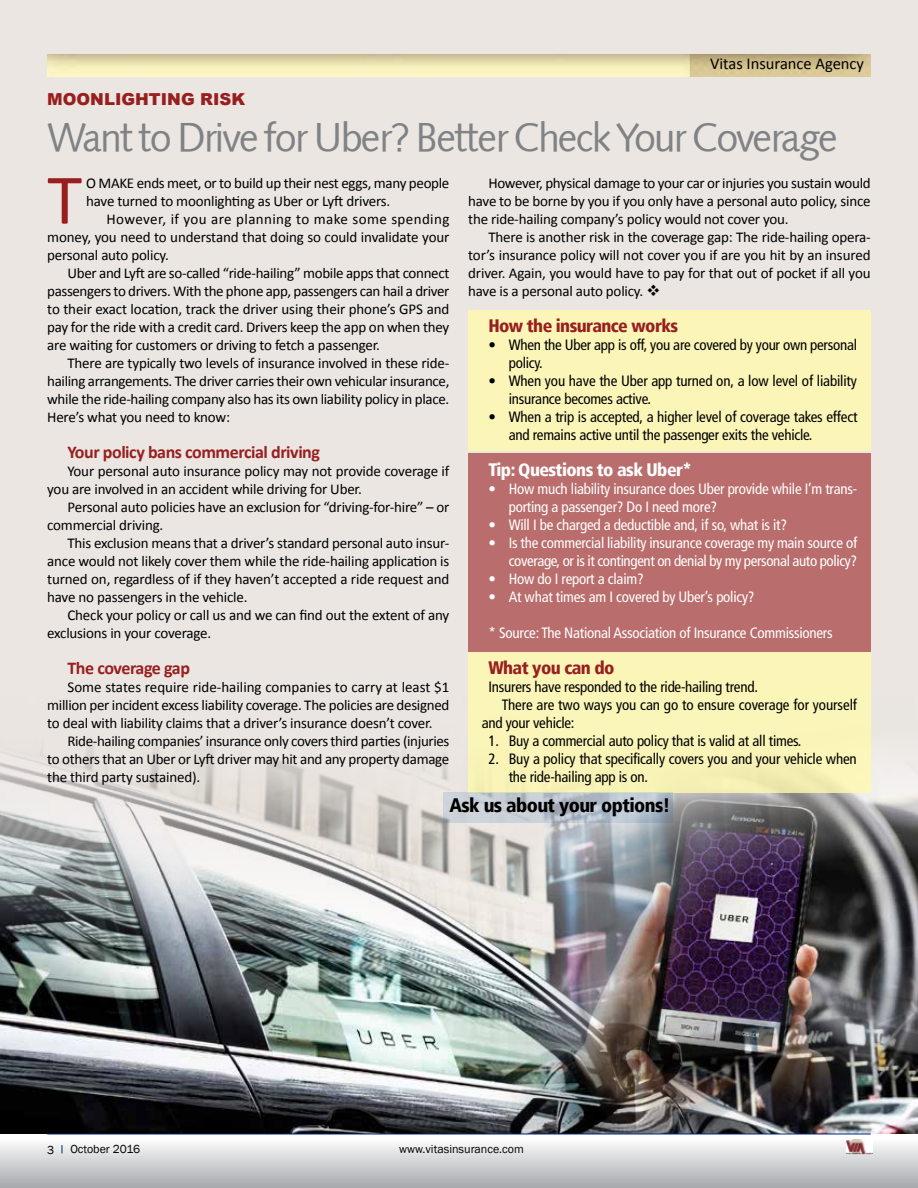
<style>
.page{position:relative;width:918px;height:1188px;background:#ebe6e2}
.page>*{position:absolute;margin:0;border:0;box-sizing:border-box;transform-origin:0 0}
.t1{font:71.7px "Calibri";color:#981f20}
.t2{font:39px "Symphony";letter-spacing:-.04em;color:#808285}
.t3{font:900 condensed 19.5px "Frutiger LT";letter-spacing:-.03em;color:#000}
.t4{font:700 18px "Calibri";letter-spacing:-.025em;color:#981f20}
.t5{font:900 condensed 18px "Frutiger LT";letter-spacing:-.03em;color:#981f20}
.t6{font:900 condensed 18px "Frutiger LT";letter-spacing:-.03em;color:#fff}
.t7{font:16.5px "Calibri";color:#000}
.t8{font:900 16.5px "Arial";color:#981f20}
.t9{font:15px/18px "Calibri";letter-spacing:-.015em;color:#000;text-align:justify}
.t10{font:condensed 15px/18px "Frutiger LT";letter-spacing:-.015em;color:#000}
.t11{font:condensed 15px/18px "Frutiger LT";letter-spacing:-.015em;color:#fff}
.t12{font:12px "Franklin Gothic";color:#000}
</style>
<div class="page">
<img style="left:0;top:746px;width:918px;height:388px">
<img style="left:490px;top:746px;width:428px;height:383px">
<div style="left:468px;top:652px;width:403px;height:140px;background:#faf5b8"></div>
<div style="left:468px;top:453px;width:403px;height:198px;background:#b96e6d"></div>
<div style="left:468px;top:311px;width:403px;height:140px;background:#fbf5b8"></div>
<div style="left:0;top:1134px;width:918px;height:54px;background:linear-gradient(to bottom,#fff,#a7aaad)"></div>
<svg style="left:0;top:1134px;width:1px;height:54px"></svg>
<hr style="left:47px;top:1134px;width:824px;height:1px;background:#00287a">
<img style="left:47px;top:54px;width:824px;height:22px">
<img style="left:846px;top:1140px;width:26px;height:15px">
<svg style="left:443px;top:792px;width:229px;height:31px;background:#bcc5cd"></svg>
<p class="t8" style="left:47px;top:87px;width:199px">MOONLIGHTING RISK</p>
<p class="t7" style="left:710px;top:53px;width:155px">Vitas Insurance Agency</p>
<h2 class="t2" style="left:47px;top:114px;width:792px">Want to Drive for Uber? Better Check Your Coverage</h2>
<h1 class="t1" style="left:47px;top:154px;width:36px">T</h1>
<p class="t9" style="left:86px;top:174px;width:365px">O MAKE ends meet, or to build up their nest eggs, many people have turned to moonlighting as Uber or Lyft drivers.</p>
<p class="t9" style="left:47px;top:210px;width:404px;text-indent:59px">However, if you are planning to make some spending money, you need to understand that doing so could invalidate your personal auto policy.</p>
<p class="t9" style="left:47px;top:264px;width:404px;text-indent:20px">Uber and Lyft are so-called “ride-hailing” mobile apps that connect passengers to drivers. With the phone app, passengers can hail a driver to their exact location, track the driver using their phone’s GPS and pay for the ride with a credit card. Drivers keep the app on when they are waiting for customers or driving to fetch a passenger.</p>
<p class="t9" style="left:47px;top:354px;width:404px;text-indent:20px">There are typically two levels of insurance involved in these ride&shy;hailing arrangements. The driver carries their own vehicular insurance, while the ride-hailing company also has its own liability policy in place.<br>Here’s what you need to know:</p>
<p class="t4" style="left:68px;top:440px;width:254px">Your policy bans commercial driving</p>
<p class="t9" style="left:47px;top:462px;width:404px;text-indent:20px">Your personal auto insurance policy may not provide coverage if you are involved in an accident while driving for Uber.</p>
<p class="t9" style="left:47px;top:498px;width:404px;text-indent:20px">Personal auto policies have an exclusion for “driving-for-hire” – or commercial driving.</p>
<p class="t9" style="left:47px;top:534px;width:404px;text-indent:20px">This exclusion means that a driver’s standard personal auto insur&shy;ance would not likely cover them while the ride-hailing application is turned on, regardless of if they haven’t accepted a ride request and have no passengers in the vehicle.</p>
<p class="t9" style="left:47px;top:606px;width:404px;text-indent:20px">Check your policy or call us and we can find out the extent of any exclusions in your coverage.</p>
<p class="t4" style="left:68px;top:656px;width:124px">The coverage gap</p>
<p class="t9" style="left:47px;top:678px;width:404px;text-indent:20px">Some states require ride-hailing companies to carry at least $1 million per incident excess liability coverage. The policies are designed to deal with liability claims that a driver’s insurance doesn’t cover.</p>
<p class="t9" style="left:47px;top:732px;width:404px;text-indent:20px">Ride-hailing companies’ insurance only covers third parties (injuries to others that an Uber or Lyft driver may hit and any property damage the third party sustained).</p>
<p class="t9" style="left:468px;top:174px;width:404px;text-indent:20px">However, physical damage to your car or injuries you sustain would have to be borne by you if you only have a personal auto policy, since the ride-hailing company’s policy would not cover you.</p>
<p class="t9" style="left:468px;top:228px;width:404px;text-indent:20px">There is another risk in the coverage gap: The ride-hailing opera&shy;tor’s insurance policy will not cover you if are you hit by an insured driver. Again, you would have to pay for that out of pocket if all you have is a personal auto policy. ❖</p>
<p class="t5" style="left:488px;top:314px;width:191px">How the insurance works</p>
<p class="t10" style="left:509px;top:335px;width:350px;text-indent:-20px">• When the Uber app is off, you are covered by your own personal policy.</p>
<p class="t10" style="left:509px;top:371px;width:350px;text-indent:-20px">• When you have the Uber app turned on, a low level of liability insurance becomes active.</p>
<p class="t10" style="left:509px;top:407px;width:350px;text-indent:-20px">• When a trip is accepted, a higher level of coverage takes effect and remains active until the passenger exits the vehicle.</p>
<p class="t6" style="left:488px;top:458px;width:205px">Tip: Questions to ask Uber*</p>
<p class="t11" style="left:509px;top:479px;width:350px;text-indent:-20px">• How much liability insurance does Uber provide while I’m trans&shy;porting a passenger? Do I need more?</p>
<p class="t11" style="left:488px;top:515px;width:300px">• Will I be charged a deductible and, if so, what is it?</p>
<p class="t11" style="left:488px;top:533px;width:370px;text-align:right">• Is the commercial liability insurance coverage my main source of coverage, or is it contingent on denial by my personal auto policy?</p>
<p class="t11" style="left:488px;top:569px;width:157px">• How do I report a claim?</p>
<p class="t11" style="left:488px;top:587px;width:268px">• At what times am I covered by Uber’s policy?</p>
<p class="t11" style="left:488px;top:623px;width:346px">* Source: The National Association of Insurance Commissioners</p>
<p class="t5" style="left:488px;top:656px;width:127px">What you can do</p>
<p class="t10" style="left:488px;top:677px;width:271px">Insurers have responded to the ride-hailing trend.</p>
<p class="t10" style="left:502px;top:695px;width:357px">There are two ways you can go to ensure coverage for yourself</p>
<p class="t10" style="left:482px;top:713px;width:94px">and your vehicle:</p>
<p class="t10" style="left:488px;top:731px;width:314px">1. Buy a commercial auto policy that is valid at all times.</p>
<p class="t10" style="left:509px;top:749px;width:350px;text-indent:-20px">2. Buy a policy that specifically covers you and your vehicle when the ride-hailing app is on.</p>
<h3 class="t3" style="left:449px;top:794px;width:223px">Ask us about your options!</h3>
<p class="t12" style="left:47px;top:1142px;width:9px">3</p>
<p class="t12" style="left:70px;top:1142px;width:71px">October 2016</p>
<p class="t12" style="left:399px;top:1142px;width:126px">www.vitasinsurance.com</p>
</div>
